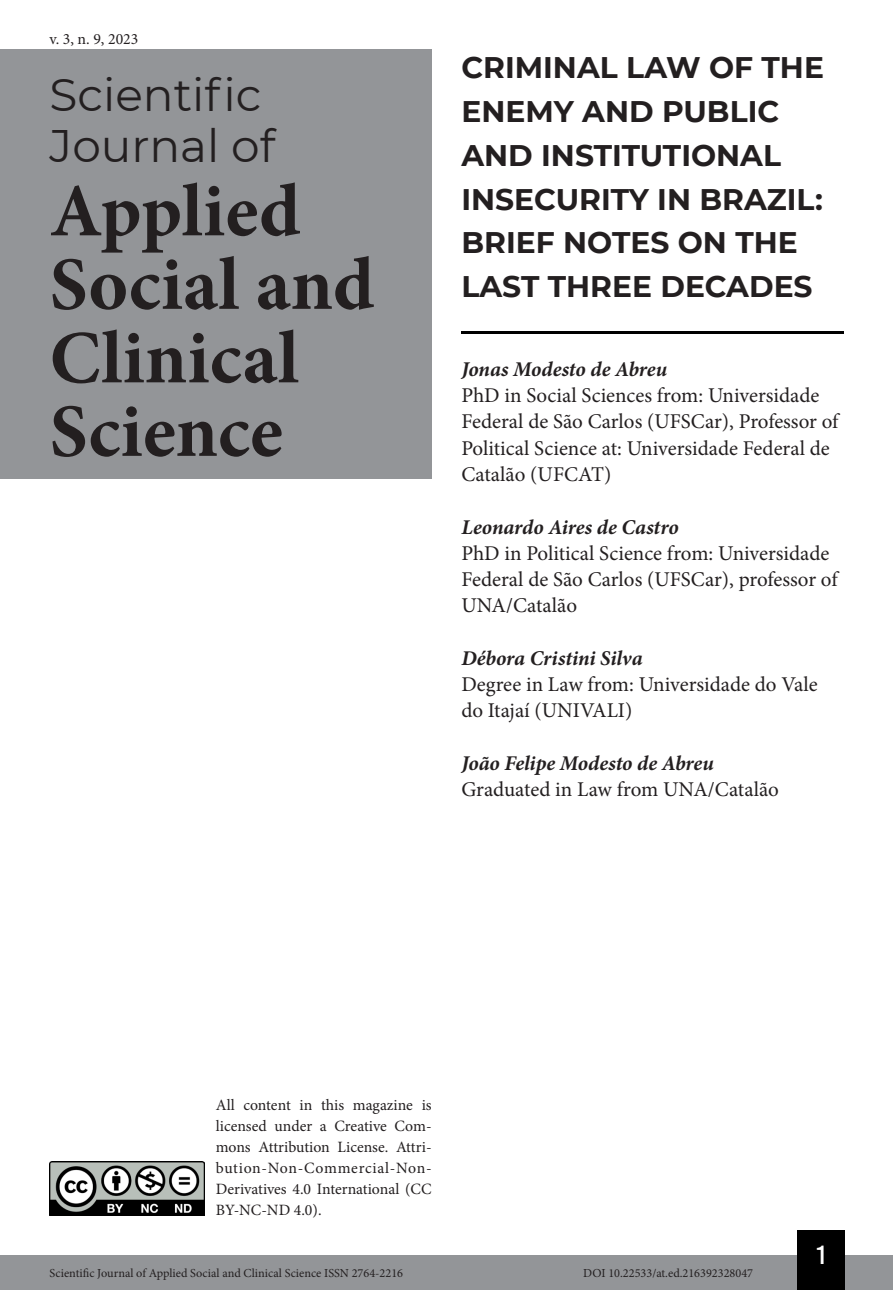
<style>
.page{position:relative;width:893px;height:1290px;background:#fff}
.page>*{position:absolute;margin:0;border:0;box-sizing:border-box;transform-origin:0 0}
.t1{font:700 75.25px/73.5px "Minion Pro";color:#231f20}
.t2{font:45.5px/50.8px "Montserrat";color:#231f20}
.Título_Artigo{font:700 29.75px/43.8px "Montserrat";color:#231f20}
.t3{font:26.25px "Bebas Kai";color:#fff}
.Infos_autor{font:21px/26.2px "Minion Pro";color:#231f20}
.NOME_AUTOR{font:italic 700 21px "Minion Pro";letter-spacing:-.005em;color:#231f20}
.t4{font:15.75px/21px "Minion Pro";color:#231f20;text-align:justify}
.t5{font:12.25px "Minion Pro";color:#231f20}
</style>
<div class="page">
<div style="left:0;top:1255px;width:893px;height:35px;background:#939598"></div>
<div style="left:797px;top:1230px;width:48px;height:60px;background:#000"></div>
<img style="left:50px;top:1161px;width:154px;height:54px">
<div style="left:0;top:50px;width:432px;height:429px;background:#939598"></div>
<hr style="left:461px;top:331px;width:382px;height:2px;background:#000">
<p class="t4" style="left:50px;top:28px;width:90px">v. 3, n. 9, 2023</p>
<h2 class="t2" style="left:50px;top:68px;width:227px">Scientific<br>Journal of</h2>
<h1 class="t1" style="left:50px;top:174px;width:326px">Applied<br>Social and<br>Clinical<br>Science</h1>
<p class="Título_Artigo" style="left:461px;top:44px;width:364px">CRIMINAL LAW OF THE<br>ENEMY AND PUBLIC<br>AND INSTITUTIONAL<br>INSECURITY IN BRAZIL:<br>BRIEF NOTES ON THE<br>LAST THREE DECADES</p>
<p class="NOME_AUTOR" style="left:461px;top:354px;width:207px">Jonas Modesto de Abreu</p>
<p class="Infos_autor" style="left:461px;top:382px;width:379px">PhD in Social Sciences from: Universidade Federal de São Carlos (UFSCar), Professor of Political Science at: Universidade Federal de Catalão (UFCAT)</p>
<p class="NOME_AUTOR" style="left:461px;top:512px;width:219px">Leonardo Aires de Castro</p>
<p class="Infos_autor" style="left:461px;top:540px;width:378px">PhD in Political Science from: Universidade<br>Federal de São Carlos (UFSCar), professor of<br>UNA/Catalão</p>
<p class="NOME_AUTOR" style="left:461px;top:643px;width:183px">Débora Cristini Silva</p>
<p class="Infos_autor" style="left:461px;top:671px;width:358px">Degree in Law from: Universidade do Vale do Itajaí (UNIVALI)</p>
<p class="NOME_AUTOR" style="left:461px;top:748px;width:254px">João Felipe Modesto de Abreu</p>
<p class="Infos_autor" style="left:461px;top:776px;width:319px">Graduated in Law from UNA/Catalão</p>
<p class="t4" style="left:216px;top:1095px;width:217px">All content in this magazine is licensed under a Creative Com&shy;mons Attribution License. Attri&shy;bution-Non-Commercial-Non-Derivatives 4.0 International (CC BY-NC-ND 4.0).</p>
<p class="t3" style="left:817px;top:1241px;width:10px">1</p>
<p class="t5" style="left:50px;top:1265px;width:355px">Scientific Journal of Applied Social and Clinical Science ISSN 2764-2216</p>
<p class="t5" style="left:583px;top:1265px;width:171px">DOI 10.22533/at.ed.216392328047</p>
</div>
